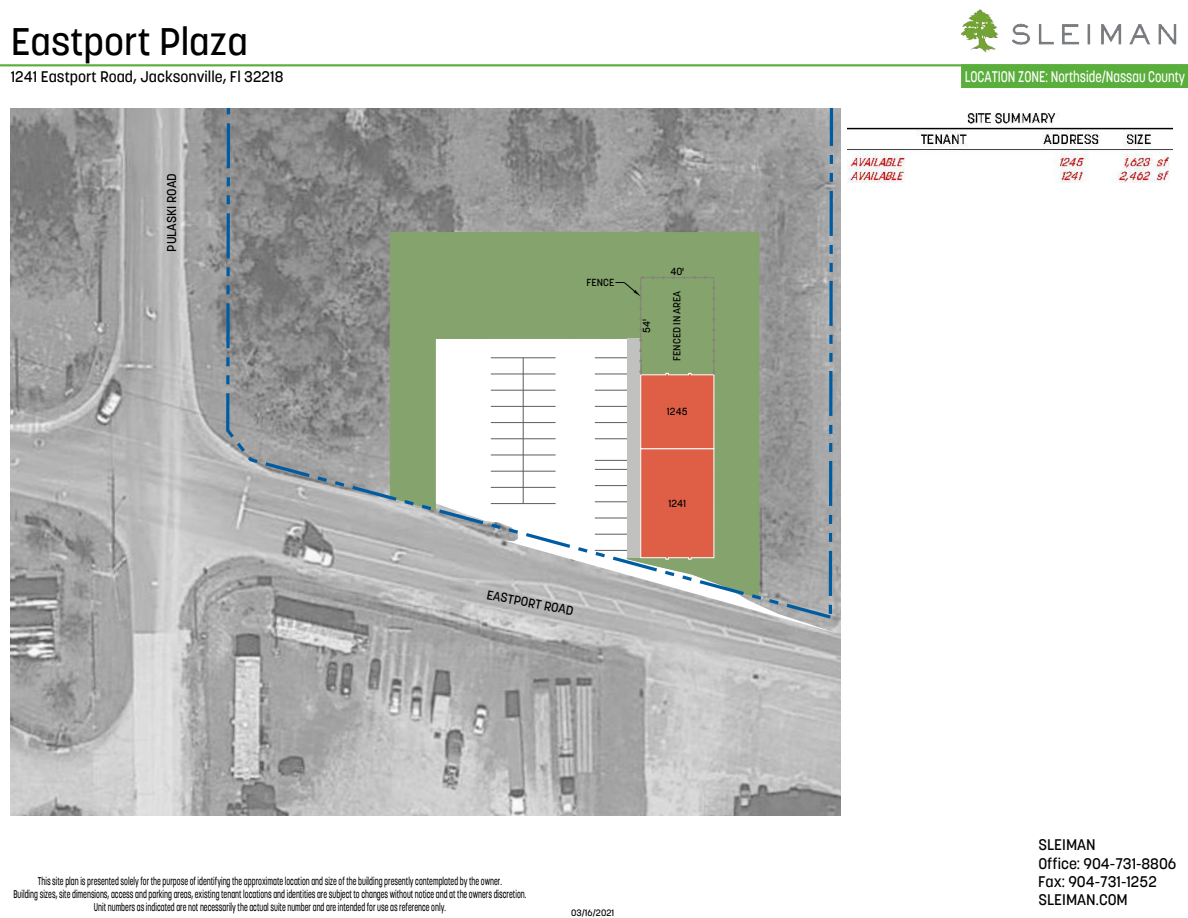
<style>
.page{position:relative;width:1188px;height:918px;background:#fff}
.page>*{position:absolute;margin:0;border:0;box-sizing:border-box;transform-origin:0 0}
.t1{font:500 38.25px "Korolev W01";color:#000}
.t2{font:500 15.3px/18.5px "Korolev W01";color:#000}
.t3{font:500 15.3px "Korolev W01";color:#fff;scale:.8 1}
.t4{font:500 12.75px "Korolev W01";color:#000}
.t5{font:500 11.25px/13.2px "Korolev W01";color:#000;text-align:center;scale:.65 1}
.t6{font:500 10.2px "Korolev W01";color:#000}
.t7{font:500 9.15px "Korolev W01";color:#000}
</style>
<div class="page">
<img style="left:11px;top:109px;width:830px;height:707px">
<svg style="left:435px;top:621px;width:402px;height:12px"></svg>
<svg style="left:225px;top:109px;width:612px;height:512px"></svg>
<svg style="left:616px;top:277px;width:99px;height:283px"></svg>
<hr style="left:0;top:64px;width:1188px;height:2px;background:#5aae3b">
<div style="left:961px;top:64px;width:227px;height:24px;background:#5aae3b"></div>
<img style="left:960px;top:9px;width:217px;height:44px">
<img style="left:848px;top:112px;width:324px;height:71px">
<h1 class="t1" style="left:11px;top:26px;width:239px">Eastport Plaza</h1>
<h2 class="t2" style="left:11px;top:68px;width:274px">1241 Eastport Road, Jacksonville, Fl 32218</h2>
<h2 class="t3" style="left:965px;top:70px;width:277px">LOCATION ZONE: Northside/Nassau County</h2>
<p class="t4" style="left:166px;top:252px;width:80px;rotate:-90deg">PULASKI ROAD</p>
<p class="t6" style="left:587px;top:278px;width:29px">FENCE</p>
<p class="t6" style="left:643px;top:333px;width:15px;rotate:-90deg">54'</p>
<p class="t6" style="left:670px;top:268px;width:15px">40'</p>
<p class="t6" style="left:673px;top:361px;width:72px;rotate:-90deg">FENCED IN AREA</p>
<p class="t6" style="left:667px;top:408px;width:22px">1245</p>
<p class="t4" style="left:488px;top:589px;width:90px;rotate:11deg">EASTPORT ROAD</p>
<p class="t6" style="left:668px;top:499px;width:19px">1241</p>
<p class="t5" style="left:14px;top:875px;width:790px">This site plan is presented solely for the purpose of identifying the approximate location and size of the building presently contemplated by the owner.<br>Building sizes, site dimensions, access and parking areas, existing tenant locations and identities are subject to changes without notice and at the owners discretion.<br>Unit numbers as indicated are not necessarily the actual suite number and are intended for use as reference only.</p>
<p class="t7" style="left:571px;top:909px;width:44px">03/16/2021</p>
<h2 class="t2" style="left:1038px;top:837px;width:140px">SLEIMAN<br>Office: 904-731-8806<br>Fax: 904-731-1252<br>SLEIMAN.COM</h2>
</div>
